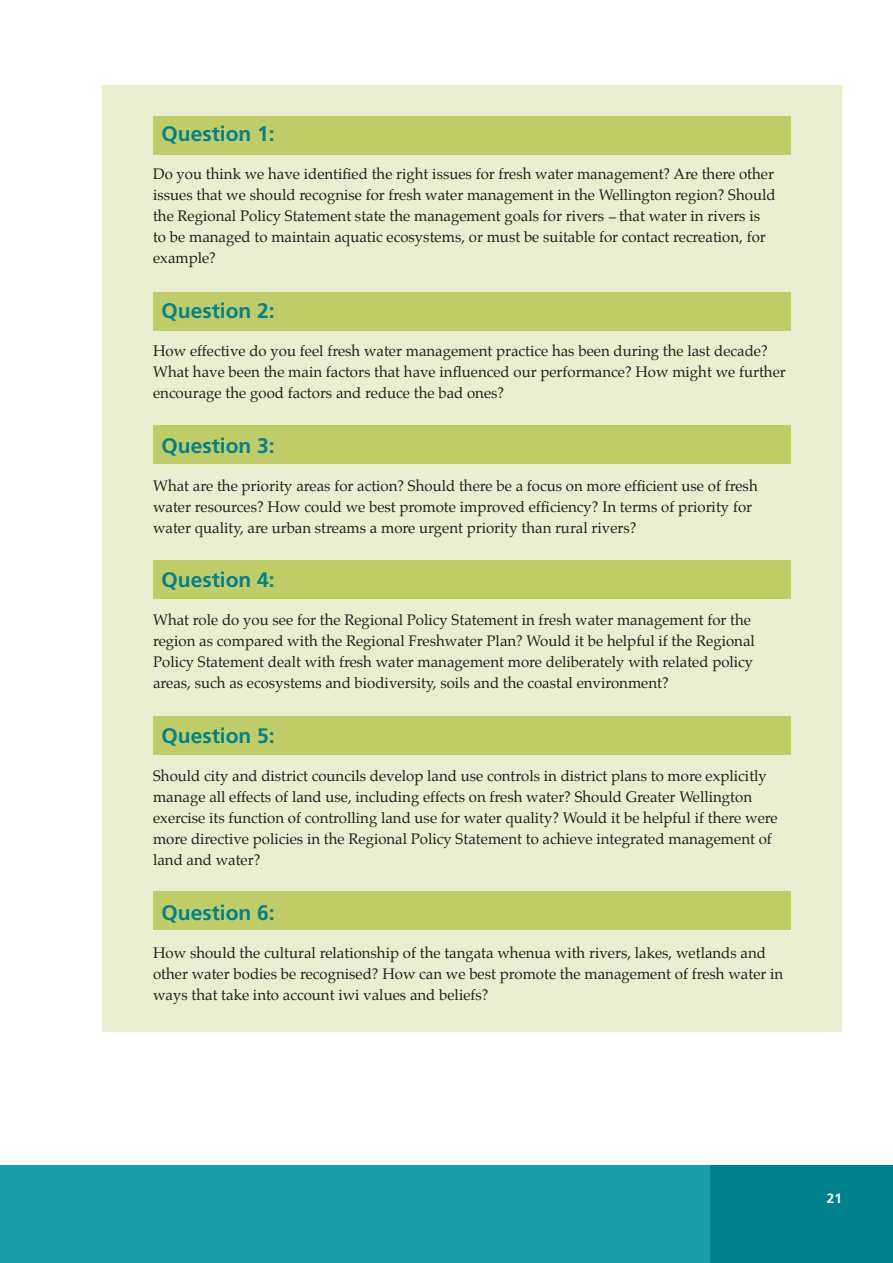
<style>
.page{position:relative;width:893px;height:1263px;background:#fff}
.page>*{position:absolute;margin:0;border:0;box-sizing:border-box;transform-origin:0 0}
.t1{font:700 21px "Frutiger";color:#00818e}
.t2{font:15px/21px "Palatino";color:#231f20}
.t3{font:700 13.5px "Frutiger";color:#fff}
.s1{font-family:"Monotype Corsiva"}
</style>
<div class="page">
<div style="left:0;top:1165px;width:723px;height:98px;background:#189da9"></div>
<div style="left:710px;top:1165px;width:183px;height:98px;background:#00818e"></div>
<div style="left:103px;top:85px;width:739px;height:946px;background:#eaeed0"></div>
<div style="left:153px;top:716px;width:638px;height:39px;background:#c0cc66"></div>
<div style="left:153px;top:892px;width:638px;height:38px;background:#c0cc66"></div>
<div style="left:153px;top:561px;width:638px;height:38px;background:#c0cc66"></div>
<div style="left:153px;top:426px;width:638px;height:38px;background:#c0cc66"></div>
<div style="left:153px;top:293px;width:638px;height:38px;background:#c0cc66"></div>
<div style="left:153px;top:116px;width:638px;height:38px;background:#c0cc66"></div>
<h1 class="t1" style="left:162px;top:122px;width:115px">Question 1:</h1>
<p class="t2" style="left:153px;top:165px;width:624px">Do you think we have identified the right issues for fresh water management? Are there other issues that we should recognise for fresh water management in the Wellington region? Should the Regional Policy Statement state the management goals for rivers <span class="s1">–</span> that water in rivers is to be managed to maintain aquatic ecosystems, or must be suitable for contact recreation, for example?</p>
<h1 class="t1" style="left:162px;top:298px;width:115px">Question 2:</h1>
<p class="t2" style="left:153px;top:342px;width:634px">How effective do you feel fresh water management practice has been during the last decade?<br>What have been the main factors that have influenced our performance? How might we further encourage the good factors and reduce the bad ones?</p>
<h1 class="t1" style="left:162px;top:433px;width:115px">Question 3:</h1>
<p class="t2" style="left:153px;top:476px;width:606px">What are the priority areas for action? Should there be a focus on more efficient use of fresh water resources? How could we best promote improved efficiency? In terms of priority for water quality, are urban streams a more urgent priority than rural rivers?</p>
<h1 class="t1" style="left:162px;top:568px;width:115px">Question 4:</h1>
<p class="t2" style="left:153px;top:611px;width:603px">What role do you see for the Regional Policy Statement in fresh water management for the region as compared with the Regional Freshwater Plan? Would it be helpful if the Regional Policy Statement dealt with fresh water management more deliberately with related policy areas, such as ecosystems and biodiversity, soils and the coastal environment?</p>
<h1 class="t1" style="left:162px;top:723px;width:115px">Question 5:</h1>
<p class="t2" style="left:153px;top:766px;width:626px">Should city and district councils develop land use controls in district plans to more explicitly manage all effects of land use, including effects on fresh water? Should Greater Wellington exercise its function of controlling land use for water quality? Would it be helpful if there were more directive policies in the Regional Policy Statement to achieve integrated management of land and water?</p>
<h1 class="t1" style="left:162px;top:900px;width:115px">Question 6:</h1>
<p class="t2" style="left:153px;top:943px;width:632px">How should the cultural relationship of the tangata whenua with rivers, lakes, wetlands and other water bodies be recognised? How can we best promote the management of fresh water in ways that take into account iwi values and beliefs?</p>
<p class="t3" style="left:827px;top:1190px;width:17px">21</p>
</div>
